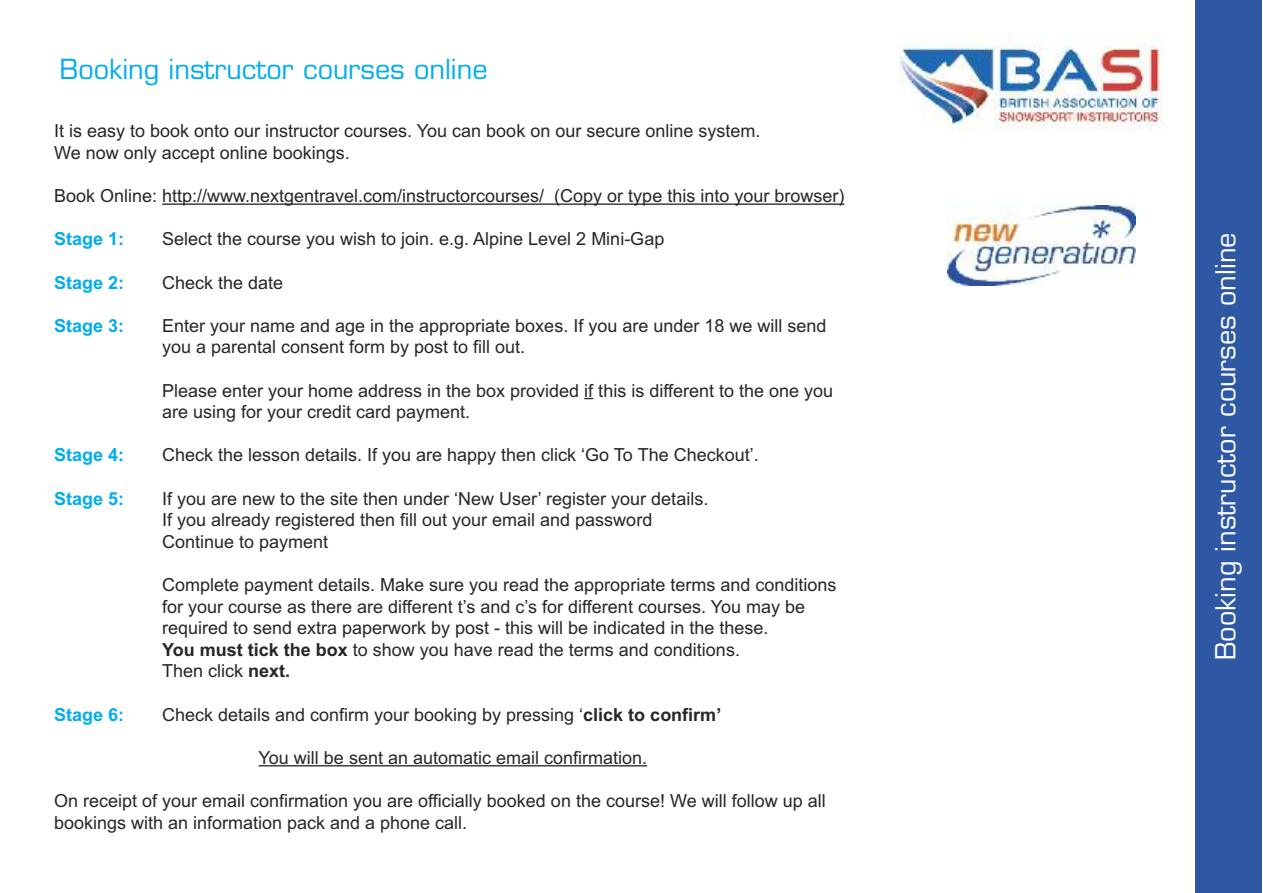
<style>
.page{position:relative;width:1263px;height:893px;background:#fff}
.page>*{position:absolute;margin:0;border:0;box-sizing:border-box;transform-origin:0 0}
.t1{font:27px "Eurostile LT";color:#00aded}
.t2{font:27px "Eurostile LT";color:#fff}
.t3{font:18px/21.6px "Arial";color:#272627}
.t4{font:700 18px "Arial";color:#00aded}
.s1{font-weight:700}
</style>
<div class="page">
<img style="left:947px;top:205px;width:188px;height:81px">
<img style="left:899px;top:34px;width:265px;height:97px">
<div style="left:1195px;top:0;width:66px;height:893px;background:#2e57a4"></div>
<hr style="left:162px;top:203px;width:682px;height:2px;background:#272627">
<hr style="left:259px;top:765px;width:388px;height:1px;background:#272627">
<h1 class="t1" style="left:60px;top:59px;width:429px">Booking instructor courses online</h1>
<p class="t3" style="left:54px;top:120px;width:708px">It is easy to book onto our instructor courses. You can book on our secure online system.<br>We now only accept online bookings.</p>
<p class="t3" style="left:54px;top:185px;width:792px">Book Online: http://www.nextgentravel.com/instructorcourses/ (Copy or type this into your browser)</p>
<p class="t4" style="left:54px;top:229px;width:72px">Stage 1:</p>
<p class="t3" style="left:162px;top:228px;width:504px">Select the course you wish to join. e.g. Alpine Level 2 Mini-Gap</p>
<p class="t4" style="left:54px;top:272px;width:72px">Stage 2:</p>
<p class="t3" style="left:162px;top:272px;width:123px">Check the date</p>
<p class="t4" style="left:54px;top:315px;width:72px">Stage 3:</p>
<p class="t3" style="left:162px;top:315px;width:666px">Enter your name and age in the appropriate boxes. If you are under 18 we will send you a parental consent form by post to fill out.</p>
<p class="t3" style="left:162px;top:380px;width:673px">Please enter your home address in the box provided if this is different to the one you are using for your credit card payment.</p>
<p class="t4" style="left:54px;top:445px;width:72px">Stage 4:</p>
<p class="t3" style="left:162px;top:444px;width:598px">Check the lesson details. If you are happy then click ‘Go To The Checkout’.</p>
<p class="t4" style="left:54px;top:488px;width:72px">Stage 5:</p>
<p class="t3" style="left:162px;top:488px;width:548px">If you are new to the site then under ‘New User’ register your details.<br>If you already registered then fill out your email and password<br>Continue to payment</p>
<p class="t3" style="left:162px;top:574px;width:676px">Complete payment details. Make sure you read the appropriate terms and conditions for your course as there are different t’s and c’s for different courses. You may be required to send extra paperwork by post - this will be indicated in the these.<br><span class="s1">You must tick the box</span> to show you have read the terms and conditions.<br>Then click <span class="s1">next.</span></p>
<p class="t4" style="left:54px;top:704px;width:72px">Stage 6:</p>
<p class="t3" style="left:162px;top:704px;width:561px">Check details and confirm your booking by pressing ‘<span class="s1">click to confirm’</span></p>
<p class="t3" style="left:259px;top:747px;width:390px">You will be sent an automatic email confirmation.</p>
<p class="t3" style="left:54px;top:790px;width:773px">On receipt of your email confirmation you are officially booked on the course! We will follow up all bookings with an information pack and a phone call.</p>
<h1 class="t2" style="left:1215px;top:660px;width:429px;rotate:-90deg">Booking instructor courses online</h1>
</div>
